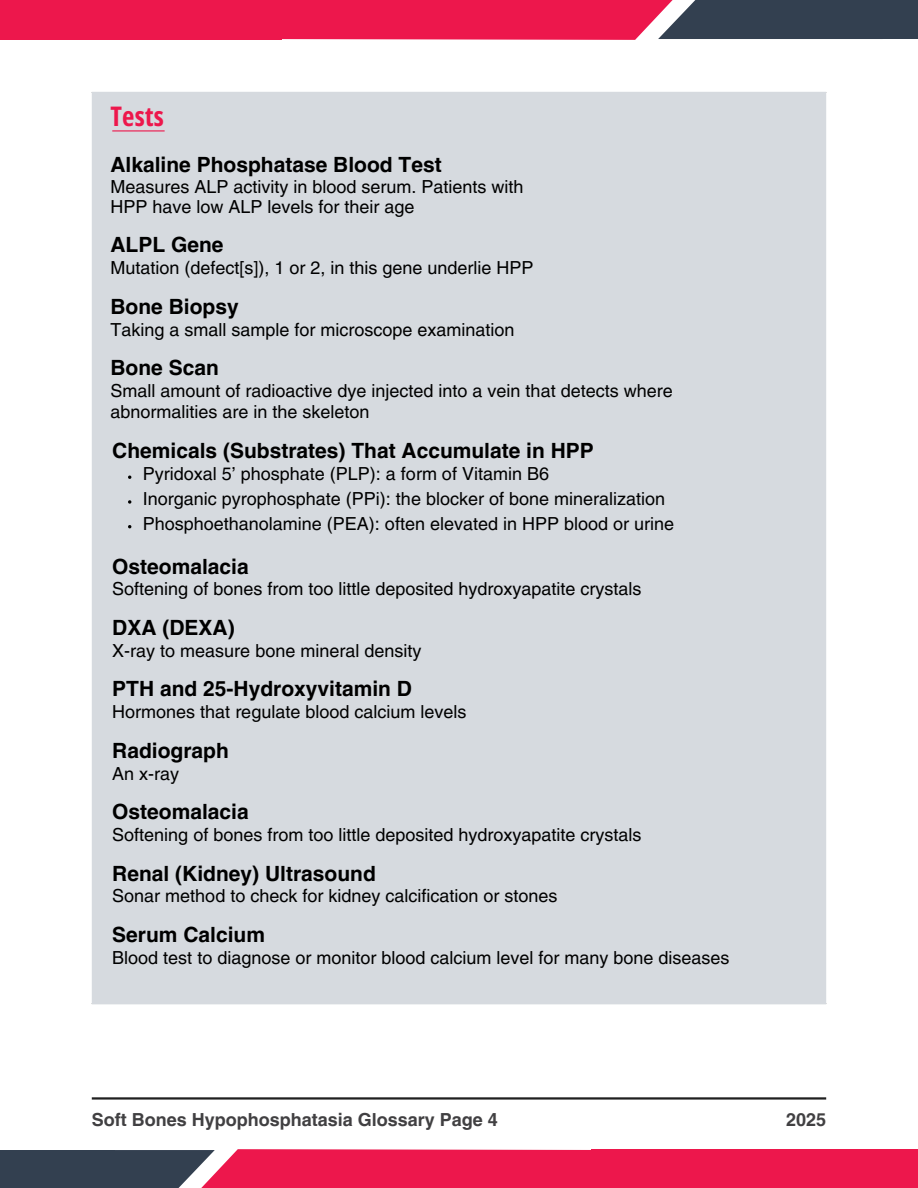
<style>
.page{position:relative;width:918px;height:1188px;background:#fff}
.page>*{position:absolute;margin:0;border:0;box-sizing:border-box;transform-origin:0 0}
.t1{font:700 27px "Open Sans Condensed";letter-spacing:.005em;color:#ed174c}
.t2{font:700 21px "Helvetica LT Pro";color:#000}
.t3{font:18px/19.2px "Helvetica LT Pro";color:#000}
.t4{font:700 18px "Helvetica LT Pro";color:#414042}
</style>
<div class="page">
<svg style="left:249px;top:0;width:510px;height:40px;background:#cf2c57"></svg>
<div style="left:0;top:0;width:281px;height:39px;background:#ed174c"></div>
<svg style="left:0;top:1149px;width:624px;height:39px;background:#ce2e59"></svg>
<div style="left:591px;top:1150px;width:327px;height:38px;background:#ed174c"></div>
<div style="left:0;top:1151px;width:114px;height:37px;background:#334050"></div>
<div style="left:93px;top:93px;width:732px;height:911px;background:#d6dadf"></div>
<hr style="left:92px;top:94px;width:2px;height:908px;background:#d6dadf">
<hr style="left:824px;top:94px;width:2px;height:908px;background:#d6dadf">
<hr style="left:92px;top:92px;width:734px;height:2px;background:#d6dadf">
<hr style="left:92px;top:1002px;width:734px;height:2px;background:#d6dadf">
<hr style="left:112px;top:130px;width:53px;height:1px;background:#ed174c">
<svg style="left:128px;top:500px;width:3px;height:4px"></svg>
<hr style="left:92px;top:1097px;width:734px;height:3px;background:#202020">
<div style="left:759px;top:0;width:159px;height:39px;background:#334050"></div>
<p class="t1" style="left:110px;top:97px;width:55px">Tests</p>
<h1 class="t2" style="left:110px;top:157px;width:333px">Alkaline Phosphatase Blood Test</h1>
<h3 class="t3" style="left:110px;top:179px;width:415px">Measures ALP activity in blood serum. Patients with<br>HPP have low ALP levels for their age</h3>
<p class="t2" style="left:110px;top:237px;width:115px">ALPL Gene</p>
<h3 class="t3" style="left:110px;top:260px;width:425px">Mutation (defect[s]), 1 or 2, in this gene underlie HPP</h3>
<p class="t2" style="left:110px;top:299px;width:130px">Bone Biopsy</p>
<h3 class="t3" style="left:110px;top:321px;width:406px">Taking a small sample for microscope examination</h3>
<p class="t2" style="left:110px;top:360px;width:110px">Bone Scan</p>
<h3 class="t3" style="left:110px;top:381px;width:564px;line-height:21.3px">Small amount of radioactive dye injected into a vein that detects where abnormalities are in the skeleton</h3>
<p class="t2" style="left:112px;top:443px;width:483px">Chemicals (Substrates) That Accumulate in HPP</p>
<p class="t3" style="left:143px;top:466px;width:408px">Pyridoxal 5’ phosphate (PLP): a form of Vitamin B6</p>
<p class="t3" style="left:143px;top:491px;width:524px">Inorganic pyrophosphate (PPi): the blocker of bone mineralization</p>
<h3 class="t3" style="left:143px;top:515px;width:533px">Phosphoethanolamine (PEA): often elevated in HPP blood or urine</h3>
<p class="t2" style="left:112px;top:559px;width:138px">Osteomalacia</p>
<h2 class="t3" style="left:112px;top:581px;width:531px">Softening of bones from too little deposited hydroxyapatite crystals</h2>
<p class="t2" style="left:112px;top:620px;width:124px">DXA (DEXA)</p>
<h3 class="t3" style="left:112px;top:643px;width:311px">X-ray to measure bone mineral density</h3>
<p class="t2" style="left:112px;top:681px;width:301px">PTH and 25-Hydroxyvitamin D</p>
<h3 class="t3" style="left:112px;top:704px;width:356px">Hormones that regulate blood calcium levels</h3>
<p class="t2" style="left:112px;top:743px;width:118px">Radiograph</p>
<h3 class="t3" style="left:112px;top:765px;width:69px">An x-ray</h3>
<p class="t2" style="left:112px;top:804px;width:138px">Osteomalacia</p>
<h3 class="t3" style="left:112px;top:827px;width:531px">Softening of bones from too little deposited hydroxyapatite crystals</h3>
<p class="t2" style="left:112px;top:865px;width:265px">Renal (Kidney) Ultrasound</p>
<h3 class="t3" style="left:112px;top:888px;width:447px">Sonar method to check for kidney calcification or stones</h3>
<p class="t2" style="left:112px;top:927px;width:154px">Serum Calcium</p>
<p class="t3" style="left:112px;top:949px;width:619px">Blood test to diagnose or monitor blood calcium level for many bone diseases</p>
<p class="t4" style="left:92px;top:1113px;width:408px">Soft Bones Hypophosphatasia Glossary Page 4</p>
<h3 class="t4" style="left:786px;top:1113px;width:42px">2025</h3>
</div>
